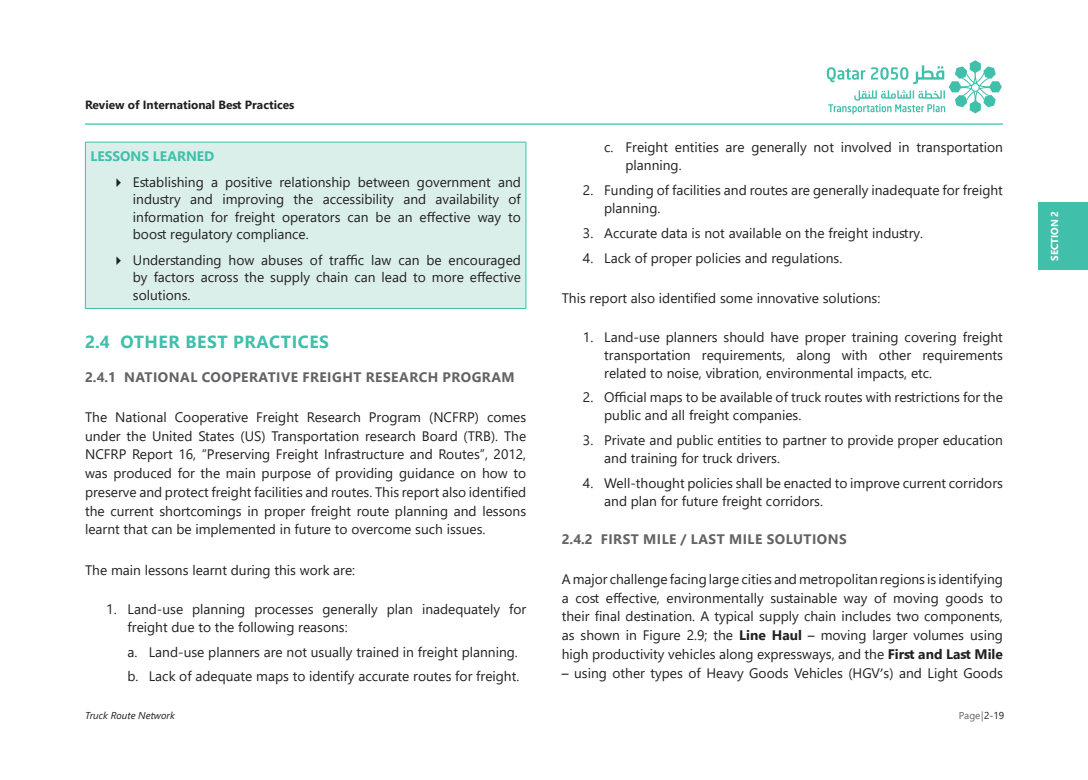
<style>
.page{position:relative;width:1088px;height:780px;background:#fff}
.page>*{position:absolute;margin:0;border:0;box-sizing:border-box;transform-origin:0 0}
.t1{font:700 17.5px "Segoe UI";letter-spacing:.035em;color:#40bfab}
.t2{font:13.75px/18.8px "Segoe UI";color:#231f20}
.t3{font:700 13.75px "Segoe UI";letter-spacing:.035em;color:#636366}
.t4{font:700 13.75px "Segoe UI";color:#40bfab}
.t5{font:700 11.88px "Segoe UI";color:#231f20}
.t6{font:italic 10px "Segoe UI";color:#231f20}
.t7{font:10px "Segoe UI";color:#636366}
.t8{font:700 10px "Segoe UI";color:#fff}
.s1{font-weight:700}
.s2{font-family:"Calibri"}
.s3{color:#231f20}
</style>
<div class="page">
<svg style="left:827px;top:60px;width:175px;height:54px"></svg>
<hr style="left:85px;top:123px;width:918px;height:2px;background:#40bfab">
<div style="left:1039px;top:202px;width:49px;height:67px;background:#40bfab"></div>
<div style="left:85px;top:142px;width:441px;height:166px;background:#daefea"></div>
<hr style="left:85px;top:142px;width:1px;height:166px;background:#40bfab">
<hr style="left:85px;top:142px;width:441px;height:1px;background:#40bfab">
<hr style="left:526px;top:142px;width:1px;height:166px;background:#40bfab">
<hr style="left:85px;top:308px;width:441px;height:1px;background:#40bfab">
<p class="t5" style="left:85px;top:93px;width:211px">Review of International Best Practices</p>
<p class="t4" style="left:90px;top:143px;width:126px">LESSONS LEARNED</p>
<p class="t2" style="left:133px;top:172px;width:390px;line-height:17.5px;text-align:justify;text-indent:-21px">✔ Establishing a positive relationship between government and industry and improving the accessibility and availability of information for freight operators can be an effective way to boost regulatory compliance.</p>
<p class="t2" style="left:133px;top:250px;width:390px;line-height:17.5px;text-align:justify;text-indent:-21px">✔ Understanding how abuses of traffic law can be encouraged by factors across the supply chain can lead to more effective solutions.</p>
<p class="t1" style="left:85px;top:325px;width:246px">2.4 OTHER BEST PRACTICES</p>
<p class="t3" style="left:85px;top:364px;width:431px">2.4.1 NATIONAL COOPERATIVE FREIGHT RESEARCH PROGRAM</p>
<p class="t2" style="left:85px;top:406px;width:443px;text-align:justify">The National Cooperative Freight Research Program (NCFRP) comes under the United States (US) Transportation research Board (TRB). The NCFRP Report 16, “Preserving Freight Infrastructure and Routes”, 2012, was produced for the main purpose of providing guidance on how to preserve and protect freight facilities and routes. This report also identified the current shortcomings in proper freight route planning and lessons learnt that can be implemented in future to overcome such issues.</p>
<p class="t2" style="left:85px;top:559px;width:272px">The main lessons learnt during this work are:</p>
<p class="t2" style="left:128px;top:598px;width:400px;line-height:17.9px;text-indent:-21px">1. Land-use planning processes generally plan inadequately for freight due to the following reasons:</p>
<p class="t2" style="left:128px;top:638px;width:393px;line-height:25px">a. Land-use planners are not usually trained in freight planning. b. Lack of adequate maps to identify accurate routes for freight.</p>
<p class="t2" style="left:625px;top:137px;width:379px;line-height:17.9px;text-indent:-21px">c. Freight entities are generally not involved in transportation planning.</p>
<p class="t2" style="left:604px;top:180px;width:400px;line-height:17.9px;text-indent:-21px">2. Funding of facilities and routes are generally inadequate for freight planning.</p>
<p class="t2" style="left:583px;top:222px;width:342px">3. Accurate data is not available on the freight industry.</p>
<p class="t2" style="left:583px;top:247px;width:261px">4. Lack of proper policies and regulations.</p>
<p class="t2" style="left:562px;top:287px;width:320px">This report also identified some innovative solutions:</p>
<p class="t2" style="left:604px;top:326px;width:400px;line-height:17.9px;text-align:justify;text-indent:-21px">1. Land-use planners should have proper training covering freight transportation requirements, along with other requirements related to noise, vibration, environmental impacts, etc.</p>
<p class="t2" style="left:604px;top:387px;width:400px;line-height:17.9px;text-indent:-21px">2. Official maps to be available of truck routes with restrictions for the public and all freight companies.</p>
<p class="t2" style="left:604px;top:430px;width:400px;line-height:17.9px;text-indent:-21px">3. Private and public entities to partner to provide proper education and training for truck drivers.</p>
<p class="t2" style="left:604px;top:473px;width:400px;line-height:17.9px;text-indent:-21px">4. Well-thought policies shall be enacted to improve current corridors and plan for future freight corridors.</p>
<p class="t3" style="left:562px;top:526px;width:287px">2.4.2 FIRST MILE / LAST MILE SOLUTIONS</p>
<p class="t2" style="left:562px;top:568px;width:443px;text-align:justify">A major challenge facing large cities and metropolitan regions is identifying a cost effective, environmentally sustainable way of moving goods to their final destination. A typical supply chain includes two components, as shown in Figure 2.9; the <span class="s1">Line Haul</span> <span class="s2">–</span> moving larger volumes using high productivity vehicles along expressways, and the <span class="s1">First and Last Mile</span></p>
<p class="t2" style="left:562px;top:662px;width:443px"><span class="s2">–</span> using other types of Heavy Goods Vehicles (HGV<span class="s2">’</span>s) and Light Goods</p>
<p class="t6" style="left:85px;top:710px;width:91px">Truck Route Network</p>
<p class="t7" style="left:959px;top:706px;width:47px">Page | <span class="s3">2-19</span></p>
<p class="t8" style="left:1045px;top:261px;width:51px;rotate:-90deg">SECTION 2</p>
</div>
